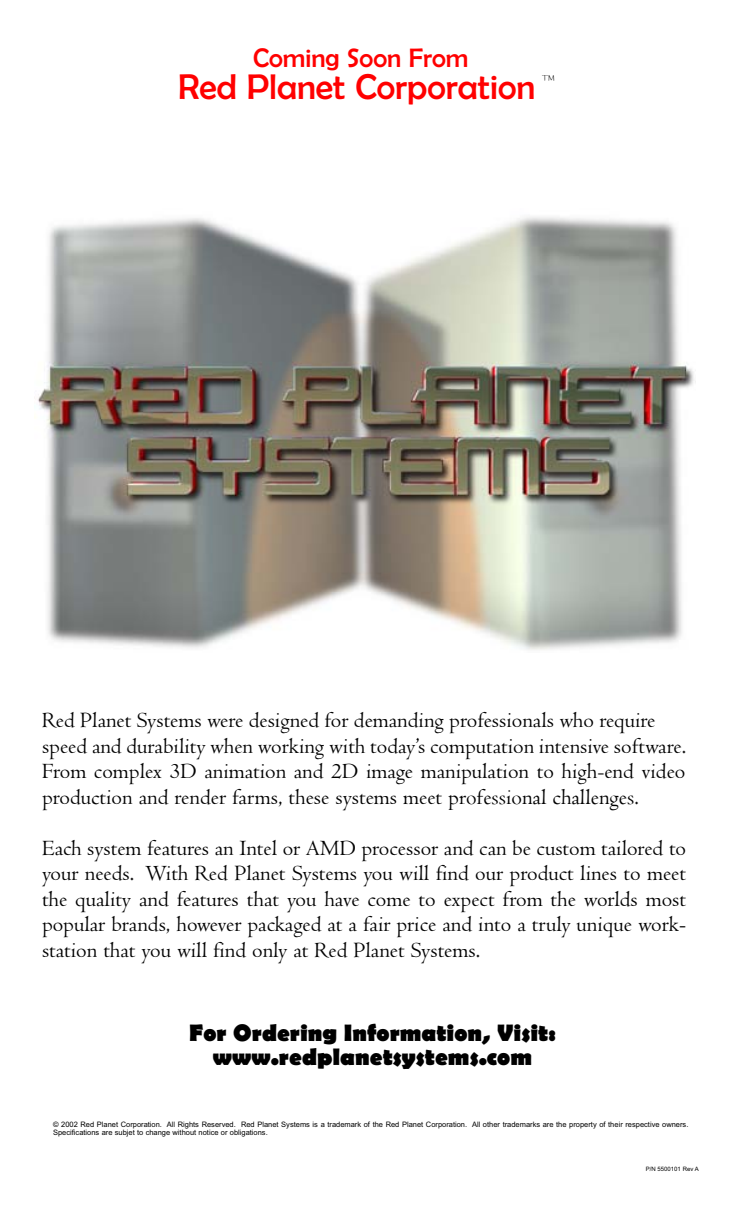
<style>
.page{position:relative;width:729px;height:1215px;background:#fff}
.page>*{position:absolute;margin:0;border:0;box-sizing:border-box;transform-origin:0 0}
.t1{font:36px "Berlin Sans FB";color:#f00}
.t2{font:27px "Berlin Sans FB";color:#f00}
.t3{font:700 24px/24px "Berlin Sans FB";color:#000;text-align:center}
.t4{font:22.5px/25.5px "Centaur";color:#000}
.t5{font:10.5px "Papyrus";color:#000}
.t6{font:7.5px/7.5px "Arial";color:#000}
.t7{font:6px "Arial";color:#000}
</style>
<div class="page">
<img style="left:34px;top:217px;width:662px;height:433px">
<p class="t2" style="left:253px;top:49px;width:217px">Coming Soon From</p>
<h1 class="t1" style="left:178px;top:74px;width:359px">Red Planet Corporation</h1>
<p class="t5" style="left:542px;top:74px;width:14px">™</p>
<p class="t4" style="left:42px;top:710px;width:646px">Red Planet Systems were designed for demanding professionals who require speed and durability when working with today’s computation intensive software.<br>From complex 3D animation and 2D image manipulation to high-end video production and render farms, these systems meet professional challenges.</p>
<p class="t4" style="left:42px;top:838px;width:646px;text-align:justify">Each system features an Intel or AMD processor and can be custom tailored to your needs. With Red Planet Systems you will find our product lines to meet the quality and features that you have come to expect from the worlds most popular brands, however packaged at a fair price and into a truly unique work&shy;station that you will find only at Red Planet Systems.</p>
<p class="t3" style="left:189px;top:1022px;width:368px">For Ordering Information, Visit: www.redplanetsystems.com</p>
<p class="t6" style="left:53px;top:1122px;width:637px">© 2002 Red Planet Corporation. All Rights Reserved. Red Planet Systems is a trademark of the Red Planet Corporation. All other trademarks are the property of their respective owners.<br>Specifications are subjet to change without notice or obligations.</p>
<p class="t7" style="left:646px;top:1167px;width:55px">P/N 5500101 Rev A</p>
</div>
